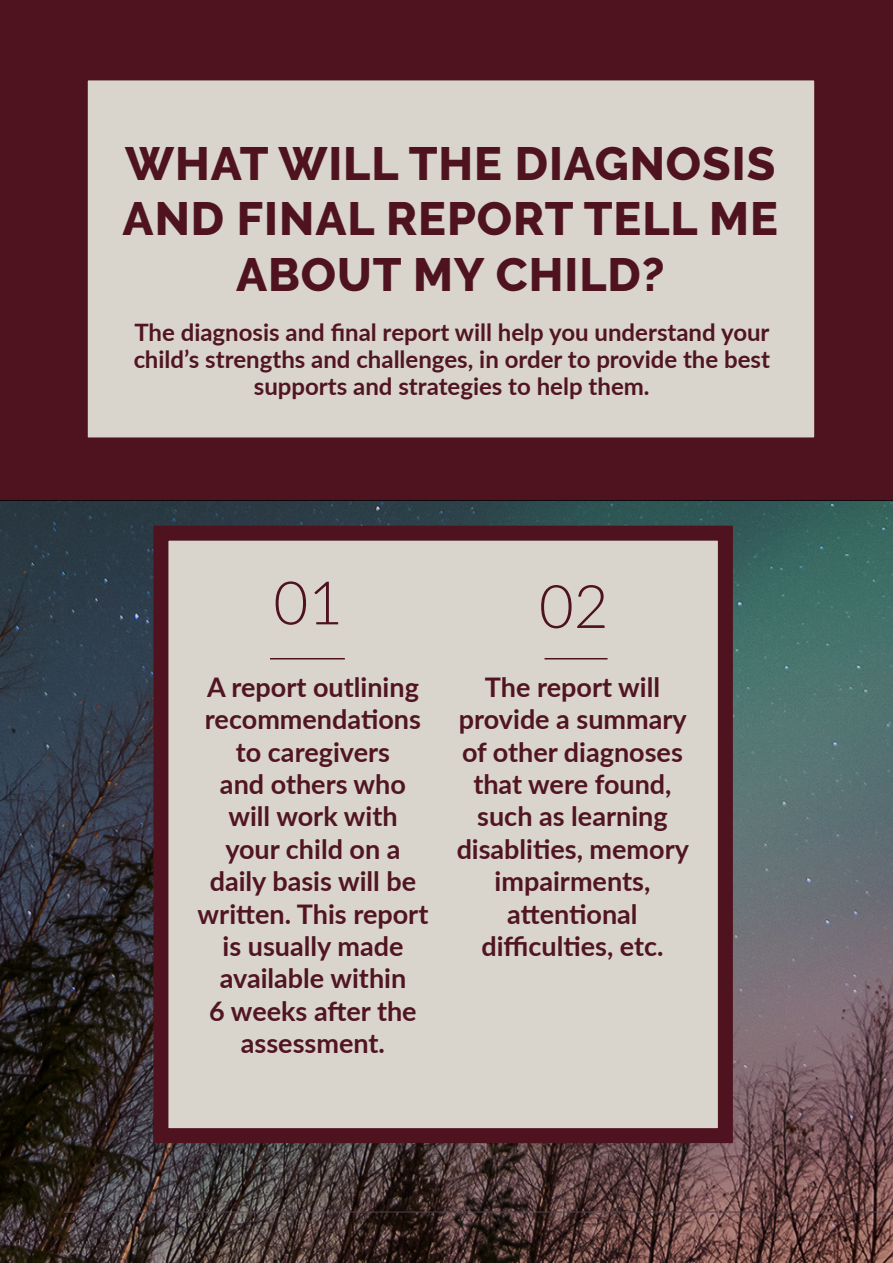
<style>
.page{position:relative;width:893px;height:1263px;background:#fff}
.page>*{position:absolute;margin:0;border:0;box-sizing:border-box;transform-origin:0 0}
.t1{font:300 60px "Lato";color:#4f131f}
.t2{font:800 46.5px/55.8px "Raleway";letter-spacing:.02em;color:#4f131f;text-align:center}
.t3{font:700 27px/32.4px "Lato";color:#4f131f;text-align:center}
.t4{font:700 24px/27px "Lato";color:#4f131f;text-align:center}
.t5{font:300 13.5px "Lato";color:#50444e}
</style>
<div class="page">
<div style="left:0;top:0;width:893px;height:500px;background:#4f131f"></div>
<img style="left:0;top:500px;width:893px;height:763px">
<div style="left:153px;top:526px;width:580px;height:617px;background:#d9d5cd;border:15px solid #4f131f"></div>
<div style="left:73px;top:65px;width:756px;height:387px;background:#d9d5cd;border:15px solid #4f131f"></div>
<hr style="left:270px;top:658px;width:75px;height:1px;background:#4f131f">
<hr style="left:544px;top:658px;width:64px;height:1px;background:#4f131f">
<hr style="left:64px;top:1212px;width:829px;height:1px;background:#50444e">
<h2 class="t2" style="left:123px;top:136px;width:657px">WHAT WILL THE DIAGNOSIS<br>AND FINAL REPORT TELL ME<br>ABOUT MY CHILD?</h2>
<p class="t4" style="left:133px;top:318px;width:638px">The diagnosis and final report will help you understand your child’s strengths and challenges, in order to provide the best supports and strategies to help them.</p>
<p class="t5" style="left:67px;top:1220px;width:17px">12</p>
<h1 class="t1" style="left:273px;top:561px;width:71px">01</h1>
<p class="t3" style="left:198px;top:670px;width:232px">A report outlining recommendations to caregivers<br>and others who will work with<br>your child on a daily basis will be written. This report is usually made available within<br>6 weeks after the assessment.</p>
<h1 class="t1" style="left:539px;top:565px;width:71px">02</h1>
<p class="t3" style="left:456px;top:670px;width:234px">The report will provide a summary of other diagnoses that were found, such as learning disablities, memory impairments, attentional difficulties, etc.</p>
</div>
